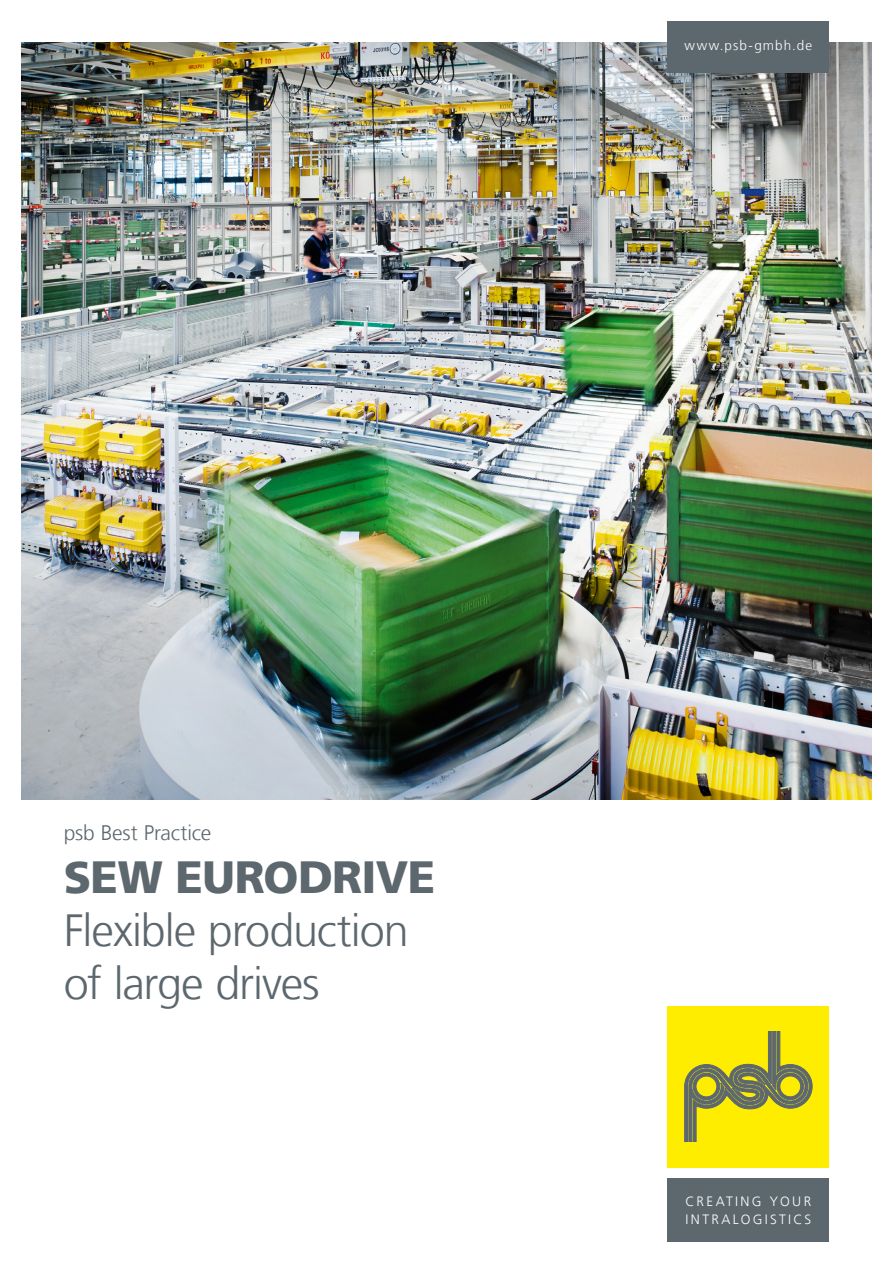
<style>
.page{position:relative;width:893px;height:1263px;background:#fff}
.page>*{position:absolute;margin:0;border:0;box-sizing:border-box;transform-origin:0 0}
.Bildunterschrift_rec{font:300 45px "Frutiger";letter-spacing:-.025em;color:#5c676e}
.Bildunterschrift_rec-2{font:900 45px "Frutiger";letter-spacing:-.015em;color:#5c676e}
.Bildunterschrift_rec-3{font:300 21px "Frutiger";letter-spacing:-.01em;color:#5c676e}
.psb_-_Bildunterschri{font:300 13.5px/18px "Frutiger";letter-spacing:.165em;color:#fff}
.psb_-_Bildunterschri-2{font:300 13.5px "Frutiger";letter-spacing:.08em;color:#fff}
</style>
<div class="page">
<img style="left:21px;top:43px;width:851px;height:756px">
<div style="left:668px;top:1178px;width:161px;height:64px;background:#5c676e"></div>
<div style="left:668px;top:1006px;width:161px;height:161px;background:#ffed00"></div>
<svg style="left:685px;top:1031px;width:127px;height:110px"></svg>
<div style="left:668px;top:21px;width:161px;height:51px;background:#5c676e"></div>
<p class="psb_-_Bildunterschri-2" style="left:685px;top:38px;width:129px">www.psb-gmbh.de</p>
<p class="Bildunterschrift_rec-3" style="left:64px;top:821px;width:149px">psb Best Practice</p>
<p class="Bildunterschrift_rec-2" style="left:64px;top:850px;width:373px">SEW EURODRIVE</p>
<p class="Bildunterschrift_rec" style="left:64px;top:905px;width:346px">Flexible production</p>
<p class="Bildunterschrift_rec" style="left:64px;top:958px;width:258px">of large drives</p>
<p class="psb_-_Bildunterschri" style="left:686px;top:1192px;width:127px">CREATING YOUR<br>INTRALOGISTICS</p>
</div>
